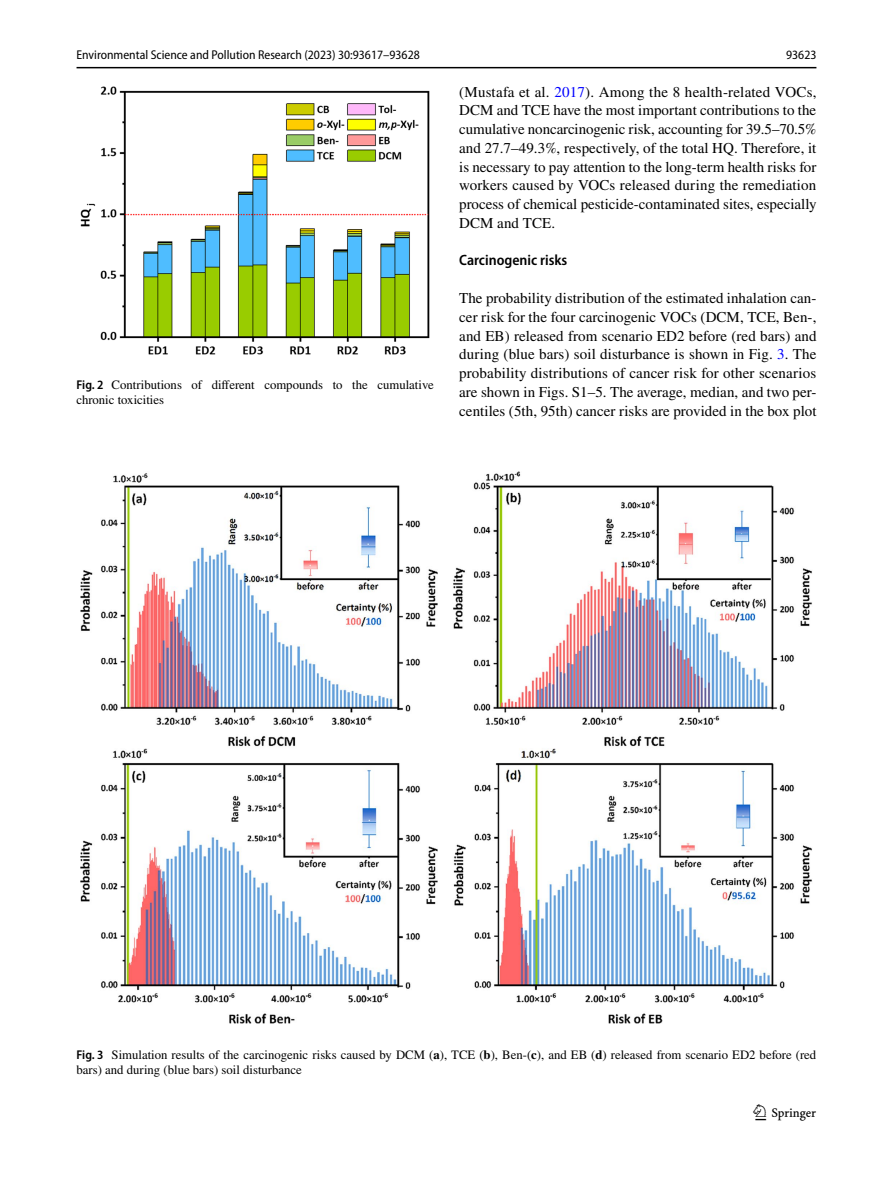
<style>
.page{position:relative;width:893px;height:1187px;background:#fff}
.page>*{position:absolute;margin:0;border:0;box-sizing:border-box;transform-origin:0 0}
.t1{font:22.5px "Springnew Regular 3";color:#000}
.t2{font:15px/18.8px "STIX";letter-spacing:.005em;color:#000;text-align:justify}
.t3{font:600 semi-condensed 15px "Myriad Pro";color:#000}
.t4{font:12.75px/15px "STIX";color:#000}
.t5{font:semi-condensed 12.75px "Myriad Pro";color:#000}
.s1{font-family:"Myriad Pro";font-weight:600;font-stretch:semi-condensed}
.s2{color:#00f}
.s3{font-weight:700}
</style>
<div class="page">
<hr style="left:77px;top:67px;width:739px;height:1px;background:#000">
<img style="left:81px;top:87px;width:348px;height:267px">
<img style="left:81px;top:472px;width:731px;height:551px">
<p class="t5" style="left:77px;top:48px;width:345px">Environmental Science and Pollution Research (2023) 30:93617–93628</p>
<p class="t5" style="left:786px;top:48px;width:32px">93623</p>
<p class="t4" style="left:77px;top:378px;width:359px"><span class="s1">Fig. 2</span> Contributions of different compounds to the cumulative chronic toxicities</p>
<p class="t2" style="left:459px;top:83px;width:359px">(Mustafa et al. <span class="s2">2017</span>). Among the 8 health-related VOCs, DCM and TCE have the most important contributions to the cumulative noncarcinogenic risk, accounting for 39.5–70.5% and 27.7–49.3%, respectively, of the total HQ. Therefore, it is necessary to pay attention to the long-term health risks for workers caused by VOCs released during the remediation process of chemical pesticide-contaminated sites, especially DCM and TCE.</p>
<p class="t3" style="left:459px;top:252px;width:110px">Carcinogenic risks</p>
<p class="t2" style="left:459px;top:289px;width:359px">The probability distribution of the estimated inhalation can&shy;cer risk for the four carcinogenic VOCs (DCM, TCE, Ben-, and EB) released from scenario ED2 before (red bars) and during (blue bars) soil disturbance is shown in Fig. <span class="s2">3</span>. The probability distributions of cancer risk for other scenarios are shown in Figs. S1–5. The average, median, and two per&shy;centiles (5th, 95th) cancer risks are provided in the box plot</p>
<p class="t4" style="left:77px;top:1047px;width:741px"><span class="s1">Fig. 3</span> Simulation results of the carcinogenic risks caused by DCM (<span class="s3">a</span>), TCE (<span class="s3">b</span>), Ben-(<span class="s3">c</span>), and EB (<span class="s3">d</span>) released from scenario ED2 before (red bars) and during (blue bars) soil disturbance</p>
<h1 class="t1" style="left:755px;top:1104px;width:62px">1 3</h1>
</div>
